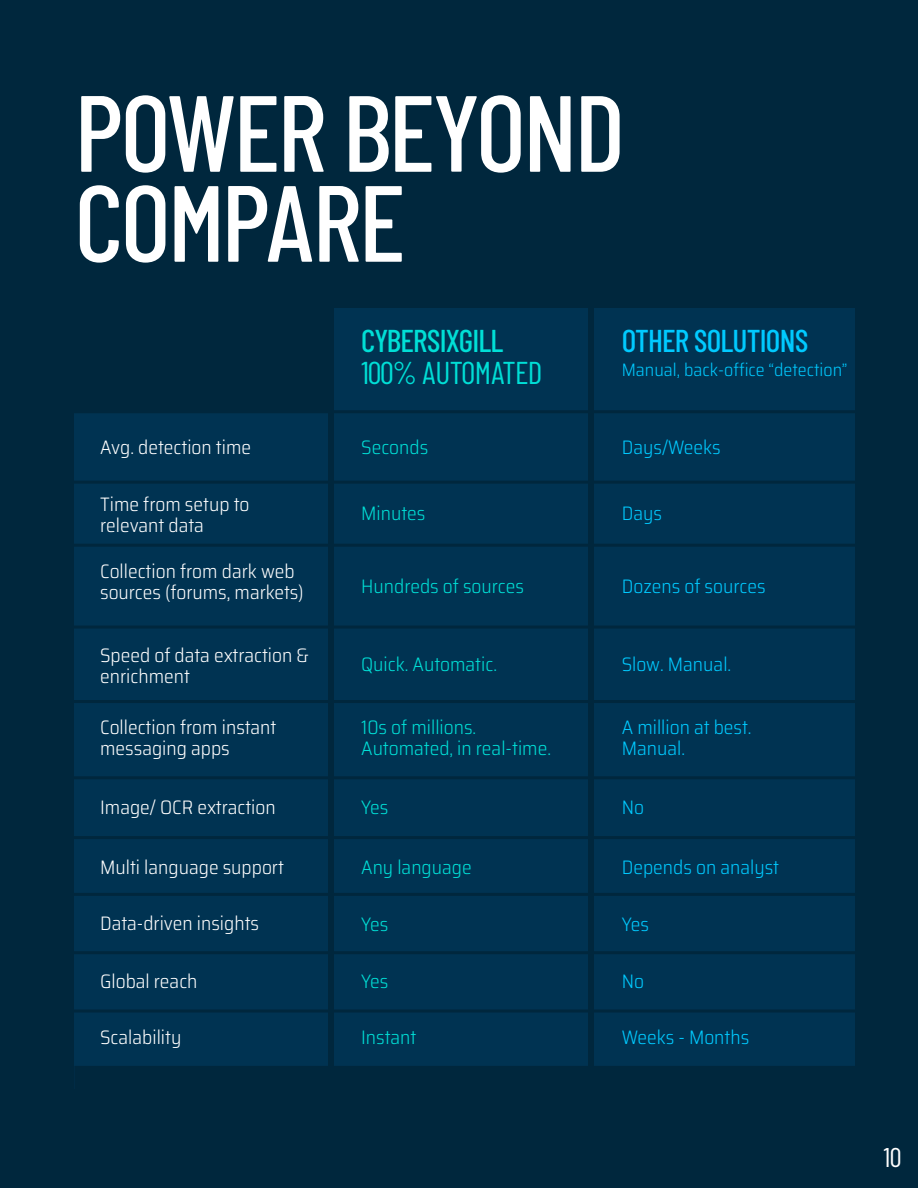
<style>
.page{position:relative;width:918px;height:1188px;background:#00273d}
.page>*{position:absolute;margin:0;border:0;box-sizing:border-box;transform-origin:0 0}
.t1{font:500 108px/90px "Barlow Condensed";letter-spacing:-.025em;color:#fff}
.t2{font:500 31.5px "Barlow Condensed";letter-spacing:-.025em;color:#00caff}
.t3{font:31.5px "Barlow Condensed";letter-spacing:-.025em;color:#00dfd6}
.t4{font:500 31.5px "Barlow Condensed";letter-spacing:-.025em;color:#00dfd6}
.t5{font:27px "Barlow Condensed";color:#fff}
.t6{font:300 semi-condensed 19.5px/21px "Saira";color:#fff}
.t7{font:300 semi-condensed 19.5px/21px "Saira";color:#00dfd6}
.t8{font:300 semi-condensed 19.5px/21px "Saira";color:#00caff}
.t9{font:300 semi-condensed 18px "Saira";color:#00caff}
</style>
<div class="page">
<div style="left:75px;top:411px;width:253px;height:678px;background:#003352"></div>
<div style="left:334px;top:308px;width:254px;height:781px;background:#003352"></div>
<div style="left:594px;top:308px;width:261px;height:781px;background:#003352"></div>
<hr style="left:50px;top:481px;width:808px;height:3px;background:#00273d">
<hr style="left:50px;top:544px;width:808px;height:3px;background:#00273d">
<hr style="left:50px;top:626px;width:808px;height:3px;background:#00273d">
<hr style="left:47px;top:700px;width:808px;height:3px;background:#00273d">
<hr style="left:49px;top:776px;width:808px;height:3px;background:#00273d">
<hr style="left:50px;top:836px;width:808px;height:3px;background:#00273d">
<hr style="left:50px;top:893px;width:808px;height:3px;background:#00273d">
<hr style="left:49px;top:951px;width:808px;height:3px;background:#00273d">
<hr style="left:47px;top:1010px;width:808px;height:3px;background:#00273d">
<hr style="left:49px;top:410px;width:808px;height:3px;background:#00273d">
<div style="left:74px;top:1066px;width:781px;height:94px;background:#00273d"></div>
<h1 class="t1" style="left:75px;top:85px;width:552px">POWER BEYOND<br>COMPARE</h1>
<h2 class="t4" style="left:361px;top:321px;width:144px">CYBERSIXGILL</h2>
<h2 class="t3" style="left:361px;top:353px;width:183px">100% AUTOMATED</h2>
<h2 class="t2" style="left:622px;top:321px;width:188px">OTHER SOLUTIONS</h2>
<p class="t9" style="left:622px;top:355px;width:227px">Manual, back-office “detection”</p>
<p class="t6" style="left:100px;top:436px;width:153px">Avg. detection time</p>
<p class="t7" style="left:361px;top:436px;width:69px">Seconds</p>
<p class="t8" style="left:622px;top:436px;width:100px">Days/Weeks</p>
<p class="t6" style="left:100px;top:493px;width:151px">Time from setup to relevant data</p>
<p class="t7" style="left:361px;top:502px;width:66px">Minutes</p>
<p class="t8" style="left:622px;top:502px;width:42px">Days</p>
<p class="t6" style="left:100px;top:560px;width:205px">Collection from dark web sources (forums, markets)</p>
<p class="t6" style="left:100px;top:644px;width:210px">Speed of data extraction &amp; enrichment</p>
<p class="t6" style="left:100px;top:716px;width:178px">Collection from instant messaging apps</p>
<p class="t6" style="left:100px;top:796px;width:177px">Image/ OCR extraction</p>
<p class="t6" style="left:100px;top:856px;width:185px">Multi language support</p>
<p class="t6" style="left:100px;top:912px;width:161px">Data-driven insights</p>
<p class="t6" style="left:100px;top:970px;width:99px">Global reach</p>
<p class="t6" style="left:100px;top:1026px;width:83px">Scalability</p>
<p class="t7" style="left:361px;top:575px;width:164px">Hundreds of sources</p>
<p class="t8" style="left:622px;top:575px;width:145px">Dozens of sources</p>
<p class="t7" style="left:361px;top:653px;width:137px">Quick. Automatic.</p>
<p class="t8" style="left:622px;top:653px;width:111px">Slow. Manual.</p>
<p class="t7" style="left:361px;top:716px;width:191px">10s of millions.<br>Automated, in real-time.</p>
<p class="t8" style="left:622px;top:716px;width:131px">A million at best.<br>Manual.</p>
<p class="t7" style="left:361px;top:796px;width:29px">Yes</p>
<p class="t8" style="left:622px;top:796px;width:24px">No</p>
<p class="t7" style="left:361px;top:856px;width:112px">Any language</p>
<p class="t8" style="left:622px;top:856px;width:159px">Depends on analyst</p>
<p class="t7" style="left:361px;top:913px;width:29px">Yes</p>
<p class="t8" style="left:622px;top:913px;width:29px">Yes</p>
<p class="t7" style="left:361px;top:970px;width:29px">Yes</p>
<p class="t8" style="left:622px;top:970px;width:24px">No</p>
<p class="t7" style="left:361px;top:1026px;width:57px">Instant</p>
<p class="t8" style="left:622px;top:1026px;width:129px">Weeks - Months</p>
<h3 class="t5" style="left:883px;top:1140px;width:19px">10</h3>
</div>
